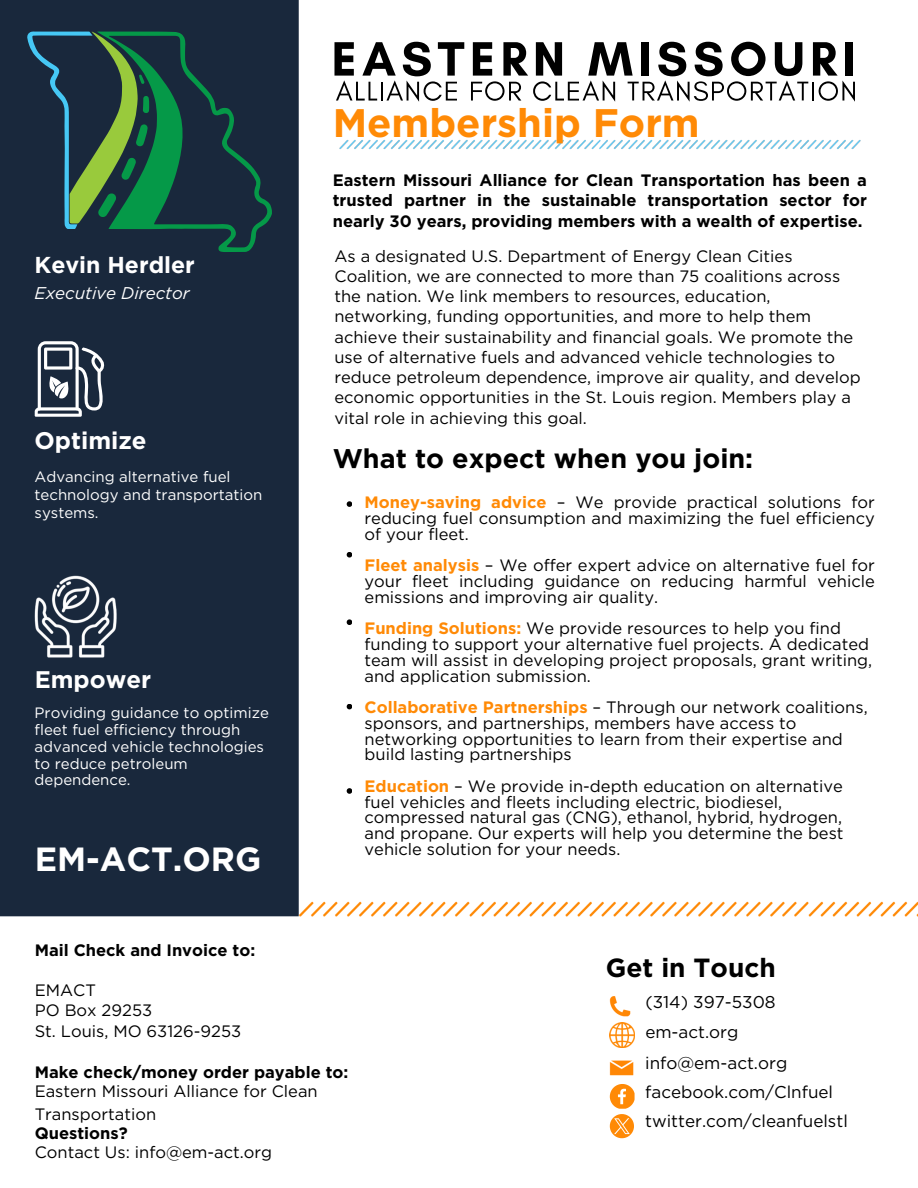
<style>
.page{position:relative;width:918px;height:1188px;background:#fff}
.page>*{position:absolute;margin:0;border:0;box-sizing:border-box;transform-origin:0 0}
.t1{font:700 39.75px "Gotham";color:#ff8a06}
.t2{font:700 33.45px "Gotham";color:#fff}
.t3{font:700 27px "Gotham";color:#000}
.t4{font:700 26.25px "Gotham";color:#000}
.t5{font:700 24px "Gotham";color:#fff}
.t6{font:700 22.95px "Gotham";color:#fff}
.t7{font:17.1px/29.2px "Gotham";color:#000}
.t8{font:italic 16.95px "Gotham";color:#fff}
.t9{font:16.5px/15.8px "Gotham";color:#000}
.t10{font:700 16.5px/20.2px "Gotham";color:#000;text-align:justify}
.t11{font:15px/16.8px "Gotham";color:#fff}
.s1{font-weight:700;color:#ff8a06}
</style>
<div class="page">
<img style="left:0;top:0;width:855px;height:1139px">
<img style="left:28px;top:568px;width:95px;height:96px">
<svg style="left:35px;top:341px;width:69px;height:76px"></svg>
<svg style="left:347px;top:501px;width:5px;height:6px"></svg>
<svg style="left:347px;top:552px;width:5px;height:6px"></svg>
<svg style="left:347px;top:619px;width:5px;height:6px"></svg>
<svg style="left:347px;top:704px;width:5px;height:5px"></svg>
<svg style="left:347px;top:788px;width:5px;height:6px"></svg>
<img style="left:610px;top:1022px;width:25px;height:25px">
<svg style="left:610px;top:1084px;width:25px;height:54px"></svg>
<img style="left:333px;top:133px;width:528px;height:23px">
<img style="left:292px;top:894px;width:626px;height:29px">
<svg style="left:334px;top:42px;width:130px;height:59px"></svg>
<svg style="left:471px;top:42px;width:384px;height:59px"></svg>
<svg style="left:27px;top:32px;width:245px;height:220px;background:#1f4641"></svg>
<h3 class="t1" style="left:333px;top:99px;width:369px">Membership Form</h3>
<h5 class="t6" style="left:35px;top:251px;width:162px">Kevin Herdler</h5>
<h5 class="t8" style="left:35px;top:283px;width:157px">Executive Director</h5>
<h6 class="t5" style="left:35px;top:426px;width:114px">Optimize</h6>
<h5 class="t11" style="left:35px;top:467px;width:229px;line-height:18px">Advancing alternative fuel technology and transportation systems.</h5>
<p class="t5" style="left:35px;top:665px;width:118px">Empower</p>
<h6 class="t11" style="left:35px;top:704px;width:236px">Providing guidance to optimize fleet fuel efficiency through advanced vehicle technologies to reduce petroleum dependence.</h6>
<p class="t2" style="left:35px;top:839px;width:228px">EM-ACT.ORG</p>
<p class="t10" style="left:35px;top:940px;width:222px">Mail Check and Invoice to:</p>
<h6 class="t10" style="left:333px;top:170px;width:536px">Eastern Missouri Alliance for Clean Transportation has been a trusted partner in the sustainable transportation sector for nearly 30 years, providing members with a wealth of expertise.</h6>
<h6 class="t9" style="left:334px;top:245px;width:528px;line-height:20.2px">As a designated U.S. Department of Energy Clean Cities Coalition, we are connected to more than 75 coalitions across the nation. We link members to resources, education, networking, funding opportunities, and more to help them achieve their sustainability and financial goals. We promote the use of alternative fuels and advanced vehicle technologies to reduce petroleum dependence, improve air quality, and develop economic opportunities in the St. Louis region. Members play a vital role in achieving this goal.</h6>
<h6 class="t3" style="left:333px;top:442px;width:422px">What to expect when you join:</h6>
<p class="t9" style="left:365px;top:495px;width:512px;text-align:justify"><span class="s1">Money-saving advice</span> – We provide practical solutions for reducing fuel consumption and maximizing the fuel efficiency of your fleet.</p>
<h4 class="t9" style="left:365px;top:558px;width:512px;text-align:justify"><span class="s1">Fleet analysis</span> – We offer expert advice on alternative fuel for your fleet including guidance on reducing harmful vehicle emissions and improving air quality.</h4>
<p class="t9" style="left:365px;top:621px;width:509px"><span class="s1">Funding Solutions:</span> We provide resources to help you find funding to support your alternative fuel projects. A dedicated team will assist in developing project proposals, grant writing, and application submission.</p>
<h2 class="t9" style="left:365px;top:699px;width:505px"><span class="s1">Collaborative Partnerships</span> – Through our network coalitions, sponsors, and partnerships, members have access to networking opportunities to learn from their expertise and build lasting partnerships</h2>
<p class="t9" style="left:365px;top:778px;width:481px"><span class="s1">Education</span> – We provide in-depth education on alternative fuel vehicles and fleets including electric, biodiesel, compressed natural gas (CNG), ethanol, hybrid, hydrogen, and propane. Our experts will help you determine the best vehicle solution for your needs.</p>
<h6 class="t4" style="left:606px;top:951px;width:171px">Get in Touch</h6>
<h3 class="t9" style="left:35px;top:980px;width:208px;line-height:20.2px">EMACT<br>PO Box 29253<br>St. Louis, MO 63126-9253</h3>
<h5 class="t10" style="left:35px;top:1062px;width:315px">Make check/money order payable to:</h5>
<h6 class="t9" style="left:35px;top:1080px;width:285px;line-height:22.5px">Eastern Missouri Alliance for Clean<br>Transportation</h6>
<h6 class="t9" style="left:35px;top:1144px;width:239px">Contact Us: info@em-act.org</h6>
<h1 class="t10" style="left:35px;top:1123px;width:94px">Questions?</h1>
<h6 class="t7" style="left:645px;top:988px;width:132px">(314) 397-5308 em-act.org</h6>
<h5 class="t7" style="left:645px;top:1048px;width:204px">info@em-act.org facebook.com/Clnfuel twitter.com/cleanfuelstl</h5>
</div>
